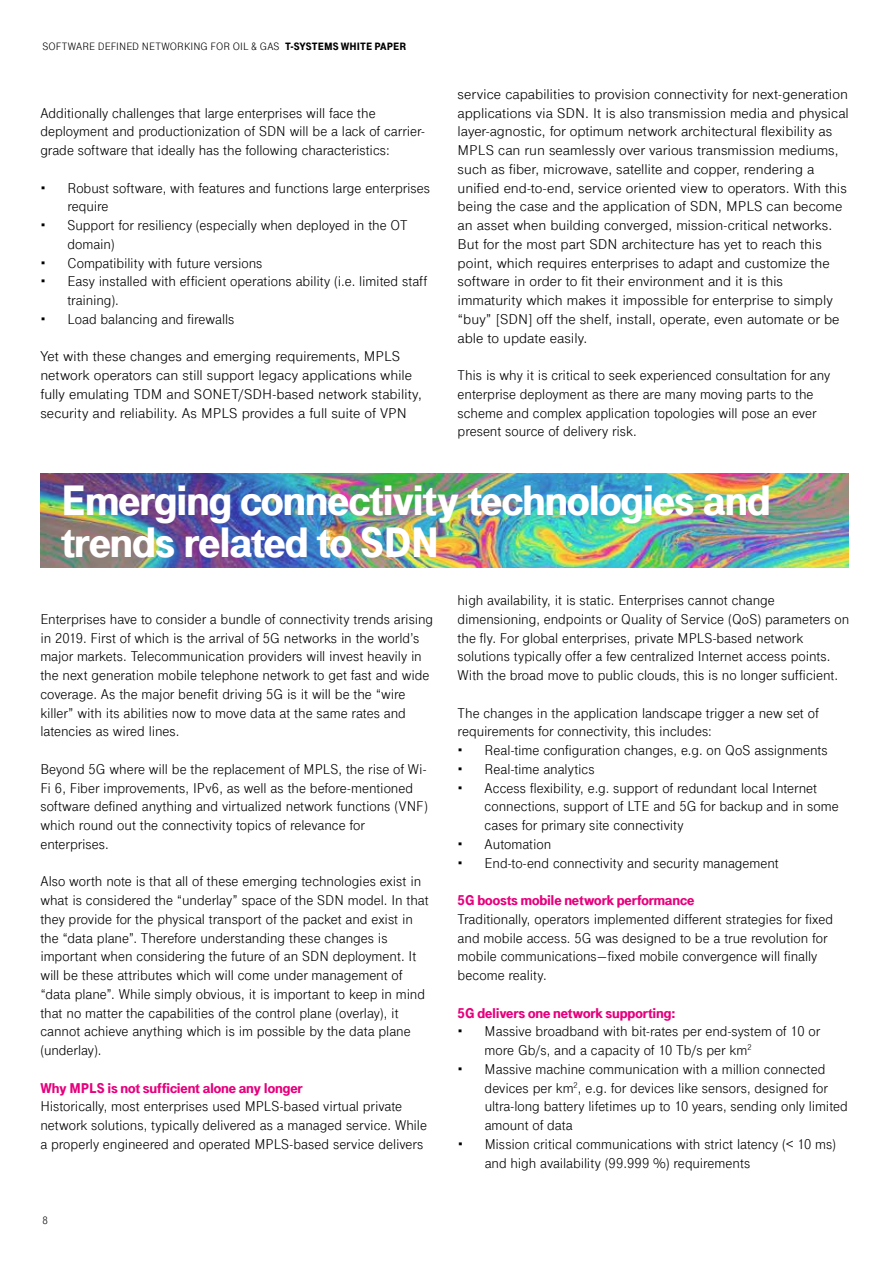
<style>
.page{position:relative;width:893px;height:1263px;background:#fff}
.page>*{position:absolute;margin:0;border:0;box-sizing:border-box;transform-origin:0 0}
.t1{font:900 45px/42px "Tele Grotesk Next";letter-spacing:-.02em;color:#fff}
.t2{font:15px/18.8px "Tele Grotesk Next";color:#000}
.t3{font:15px/18.8px "Tele Grotesk Next";color:#000;scale:1.05 1}
.t4{font:900 15px "Tele Grotesk Next";letter-spacing:-.01em;color:#e6007d}
.t5{font:11.25px "Tele Grotesk Next";letter-spacing:.005em;color:#000}
.s1{font-weight:900}
</style>
<div class="page">
<img style="left:40px;top:474px;width:808px;height:94px">
<p class="t5" style="left:43px;top:40px;width:365px">SOFTWARE DEFINED NETWORKING FOR OIL &amp; GAS <span class="s1">T-SYSTEMS WHITE PAPER</span></p>
<p class="t2" style="left:40px;top:103px;width:386px">Additionally challenges that large enterprises will face the deployment and productionization of SDN will be a lack of carrier&shy;grade software that ideally has the following characteristics:</p>
<p class="t2" style="left:67px;top:178px;width:364px;text-indent:-27px">• Robust software, with features and functions large enterprises require</p>
<p class="t2" style="left:67px;top:216px;width:342px;text-indent:-27px">• Support for resiliency (especially when deployed in the OT domain)</p>
<p class="t2" style="left:40px;top:253px;width:224px">• Compatibility with future versions</p>
<p class="t2" style="left:67px;top:272px;width:361px;text-indent:-27px">• Easy installed with efficient operations ability (i.e. limited staff training).</p>
<p class="t2" style="left:40px;top:310px;width:196px">• Load balancing and firewalls</p>
<p class="t3" style="left:40px;top:347px;width:365px">Yet with these changes and emerging requirements, MPLS network operators can still support legacy applications while fully emulating TDM and SONET/SDH-based network stability, security and reliability. As MPLS provides a full suite of VPN</p>
<p class="t3" style="left:458px;top:85px;width:374px">service capabilities to provision connectivity for next-generation applications via SDN. It is also transmission media and physical layer-agnostic, for optimum network architectural flexibility as MPLS can run seamlessly over various transmission mediums, such as fiber, microwave, satellite and copper, rendering a unified end-to-end, service oriented view to operators. With this being the case and the application of SDN, MPLS can become an asset when building converged, mission-critical networks.<br>But for the most part SDN architecture has yet to reach this point, which requires enterprises to adapt and customize the software in order to fit their environment and it is this immaturity which makes it impossible for enterprise to simply “buy” [SDN] off the shelf, install, operate, even automate or be able to update easily.</p>
<p class="t2" style="left:458px;top:366px;width:374px">This is why it is critical to seek experienced consultation for any enterprise deployment as there are many moving parts to the scheme and complex application topologies will pose an ever present source of delivery risk.</p>
<h1 class="t1" style="left:61px;top:479px;width:711px">Emerging connectivity technologies and trends related to SDN</h1>
<p class="t2" style="left:458px;top:591px;width:393px">high availability, it is static. Enterprises cannot change dimensioning, endpoints or Quality of Service (QoS) parameters on the fly. For global enterprises, private MPLS-based network solutions typically offer a few centralized Internet access points.<br>With the broad move to public clouds, this is no longer sufficient.</p>
<p class="t2" style="left:458px;top:703px;width:363px">The changes in the application landscape trigger a new set of requirements for connectivity, this includes:</p>
<p class="t2" style="left:458px;top:741px;width:372px">• Real-time configuration changes, e.g. on QoS assignments</p>
<p class="t2" style="left:458px;top:760px;width:139px">• Real-time analytics</p>
<p class="t2" style="left:485px;top:778px;width:356px;text-indent:-27px">• Access flexibility, e.g. support of redundant local Internet connections, support of LTE and 5G for backup and in some cases for primary site connectivity</p>
<p class="t2" style="left:458px;top:835px;width:95px">• Automation</p>
<p class="t2" style="left:458px;top:853px;width:323px">• End-to-end connectivity and security management</p>
<p class="t4" style="left:458px;top:892px;width:238px">5G boosts mobile network performance</p>
<p class="t2" style="left:458px;top:910px;width:377px">Traditionally, operators implemented different strategies for fixed and mobile access. 5G was designed to be a true revolution for mobile communications―fixed mobile convergence will finally become reality.</p>
<p class="t4" style="left:458px;top:1004px;width:220px">5G delivers one network supporting:</p>
<p class="t2" style="left:485px;top:1022px;width:337px;text-indent:-27px">• Massive broadband with bit-rates per end-system of 10 or more Gb/s, and a capacity of 10 Tb/s per km<sup>2</sup></p>
<p class="t2" style="left:485px;top:1060px;width:365px;text-indent:-27px">• Massive machine communication with a million connected devices per km<sup>2</sup>, e.g. for devices like sensors, designed for ultra-long battery lifetimes up to 10 years, sending only limited amount of data</p>
<p class="t2" style="left:485px;top:1135px;width:353px;text-indent:-27px">• Mission critical communications with strict latency (&lt; 10 ms) and high availability (99.999 %) requirements</p>
<p class="t2" style="left:40px;top:610px;width:394px">Enterprises have to consider a bundle of connectivity trends arising in 2019. First of which is the arrival of 5G networks in the world’s major markets. Telecommunication providers will invest heavily in the next generation mobile telephone network to get fast and wide coverage. As the major benefit driving 5G is it will be the “wire killer” with its abilities now to move data at the same rates and latencies as wired lines.</p>
<p class="t2" style="left:40px;top:760px;width:389px">Beyond 5G where will be the replacement of MPLS, the rise of Wi-Fi 6, Fiber improvements, IPv6, as well as the before-mentioned software defined anything and virtualized network functions (VNF) which round out the connectivity topics of relevance for enterprises.</p>
<p class="t2" style="left:40px;top:872px;width:390px">Also worth note is that all of these emerging technologies exist in what is considered the “underlay” space of the SDN model. In that they provide for the physical transport of the packet and exist in the “data plane”. Therefore understanding these changes is important when considering the future of an SDN deployment. It will be these attributes which will come under management of “data plane”. While simply obvious, it is important to keep in mind that no matter the capabilities of the control plane (overlay), it cannot achieve anything which is im possible by the data plane (underlay).</p>
<p class="t4" style="left:40px;top:1079px;width:264px">Why MPLS is not sufficient alone any longer</p>
<p class="t2" style="left:40px;top:1097px;width:388px">Historically, most enterprises used MPLS-based virtual private network solutions, typically delivered as a managed service. While a properly engineered and operated MPLS-based service delivers</p>
<p class="t5" style="left:43px;top:1214px;width:7px">8</p>
</div>
